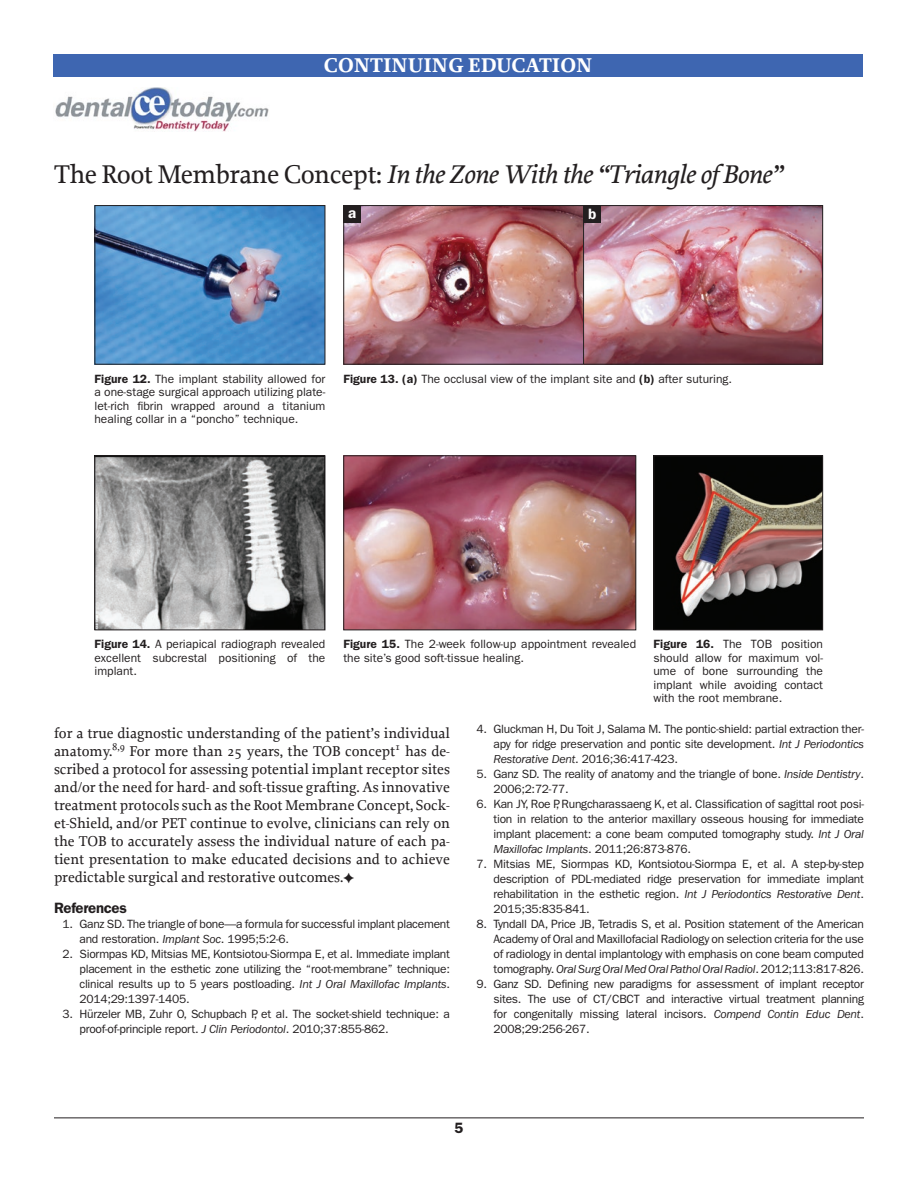
<style>
.page{position:relative;width:918px;height:1188px;background:#fff}
.page>*{position:absolute;margin:0;border:0;box-sizing:border-box;transform-origin:0 0}
.t1{font:italic 500 27px "Proforma";letter-spacing:-.02em;color:#231f20}
.t2{font:700 21px "Proforma";color:#fff}
.Body_Text{font:500 15px/18px "Proforma";letter-spacing:-.005em;color:#231f20;text-align:justify}
.Reference_Header{font:600 15px "Franklin Gothic";letter-spacing:-.02em;color:#231f20}
.t3{font:600 15px "Franklin Gothic";color:#fff}
.References_with_Tabs{font:12px/15px "Franklin Gothic";letter-spacing:-.02em;color:#231f20;text-align:justify}
.Legend{font:12px/13.5px "Franklin Gothic";color:#231f20;text-align:justify}
.s1{font-style:normal}
.s2{font-weight:600}
.s3{font-style:italic}
</style>
<div class="page">
<div style="left:53px;top:54px;width:810px;height:23px;background:#3e66b1"></div>
<hr style="left:54px;top:1118px;width:810px;height:1px;background:#231f20">
<img style="left:55px;top:88px;width:214px;height:43px">
<img style="left:96px;top:207px;width:227px;height:156px">
<div style="left:94px;top:205px;width:231px;height:160px;border:1px solid #231f20"></div>
<img style="left:345px;top:207px;width:238px;height:156px">
<div style="left:343px;top:205px;width:251px;height:160px;border:1px solid #231f20"></div>
<img style="left:585px;top:207px;width:236px;height:156px">
<div style="left:583px;top:205px;width:240px;height:160px;border:1px solid #231f20"></div>
<div style="left:343px;top:205px;width:18px;height:18px;background:#231f20"></div>
<div style="left:583px;top:205px;width:18px;height:18px;background:#231f20"></div>
<img style="left:96px;top:457px;width:227px;height:171px">
<div style="left:94px;top:455px;width:231px;height:175px;border:1px solid #231f20"></div>
<img style="left:345px;top:457px;width:289px;height:171px">
<div style="left:343px;top:455px;width:293px;height:175px;border:1px solid #231f20"></div>
<img style="left:655px;top:457px;width:166px;height:171px">
<div style="left:653px;top:455px;width:170px;height:175px;border:1px solid #231f20"></div>
<h2 class="t2" style="left:324px;top:52px;width:270px">CONTINUING EDUCATION</h2>
<p class="t1" style="left:54px;top:159px;width:730px"><span class="s1">The Root Membrane Concept:</span> In the Zone With the “Triangle of Bone”</p>
<p class="t3" style="left:348px;top:204px;width:10px">a</p>
<p class="t3" style="left:588px;top:205px;width:10px">b</p>
<p class="Legend" style="left:94px;top:372px;width:232px"><span class="s2">Figure 12.</span> The implant stability allowed for a one-stage surgical approach utilizing plate&shy;let-rich fibrin wrapped around a titanium healing collar in a “poncho” technique.</p>
<p class="Legend" style="left:343px;top:372px;width:390px"><span class="s2">Figure 13. (a)</span> The occlusal view of the implant site and <span class="s2">(b)</span> after suturing.</p>
<p class="Legend" style="left:94px;top:638px;width:232px"><span class="s2">Figure 14.</span> A periapical radiograph revealed excellent subcrestal positioning of the implant.</p>
<p class="Legend" style="left:343px;top:638px;width:294px"><span class="s2">Figure 15.</span> The 2-week follow-up appointment revealed the site’s good soft-tissue healing.</p>
<p class="Legend" style="left:653px;top:638px;width:171px"><span class="s2">Figure 16.</span> The TOB position should allow for maximum vol&shy;ume of bone surrounding the implant while avoiding contact with the root membrane.</p>
<p class="Body_Text" style="left:54px;top:724px;width:398px">for a true diagnostic understanding of the patient’s individual anatomy.<sup>8,9</sup> For more than 25 years, the TOB concept<sup>1</sup> has de&shy;scribed a protocol for assessing potential implant receptor sites and/or the need for hard- and soft-tissue grafting. As innovative treatment protocols such as the Root Membrane Concept, Sock&shy;et-Shield, and/or PET continue to evolve, clinicians can rely on the TOB to accurately assess the individual nature of each pa&shy;tient presentation to make educated decisions and to achieve predictable surgical and restorative outcomes.</p>
<p class="Reference_Header" style="left:54px;top:899px;width:74px">References</p>
<p class="References_with_Tabs" style="left:80px;top:916px;width:372px;text-indent:-17px">1. Ganz SD. The triangle of bone—a formula for successful implant placement and restoration. <span class="s3">Implant Soc</span>. 1995;5:2-6.</p>
<p class="References_with_Tabs" style="left:80px;top:946px;width:372px;text-indent:-17px">2. Siormpas KD, Mitsias ME, Kontsiotou-Siormpa E, et al. Immediate implant placement in the esthetic zone utilizing the “root-membrane” technique: clinical results up to 5 years postloading. <span class="s3">Int J Oral Maxillofac Implants</span>.<br>2014;29:1397-1405.</p>
<p class="References_with_Tabs" style="left:80px;top:1006px;width:372px;text-indent:-17px">3. Hürzeler MB, Zuhr O, Schupbach P, et al. The socket-shield technique: a proof-of-principle report. <span class="s3">J Clin Periodontol</span>. 2010;37:855-862.</p>
<p class="References_with_Tabs" style="left:494px;top:721px;width:372px;text-indent:-17px">4. Gluckman H, Du Toit J, Salama M. The pontic-shield: partial extraction ther&shy;apy for ridge preservation and pontic site development. <span class="s3">Int J Periodontics Restorative Dent</span>. 2016;36:417-423.</p>
<p class="References_with_Tabs" style="left:494px;top:766px;width:372px;text-indent:-17px">5. Ganz SD. The reality of anatomy and the triangle of bone. <span class="s3">Inside Dentistry</span>.<br>2006;2:72-77.</p>
<p class="References_with_Tabs" style="left:493px;top:796px;width:372px;text-indent:-17px">6. Kan JY, Roe P, Rungcharassaeng K, et al. Classification of sagittal root posi&shy;tion in relation to the anterior maxillary osseous housing for immediate implant placement: a cone beam computed tomography study. <span class="s3">Int J Oral Maxillofac Implants</span>. 2011;26:873-876.</p>
<p class="References_with_Tabs" style="left:493px;top:856px;width:372px;text-indent:-17px">7. Mitsias ME, Siormpas KD, Kontsiotou-Siormpa E, et al. A step-by-step description of PDL-mediated ridge preservation for immediate implant rehabilitation in the esthetic region. <span class="s3">Int J Periodontics Restorative Dent</span>.<br>2015;35:835-841.</p>
<p class="References_with_Tabs" style="left:493px;top:916px;width:372px;text-indent:-17px">8. Tyndall DA, Price JB, Tetradis S, et al. Position statement of the American Academy of Oral and Maxillofacial Radiology on selection criteria for the use of radiology in dental implantology with emphasis on cone beam computed tomography. <span class="s3">Oral Surg Oral Med Oral Pathol Oral Radiol</span>. 2012;113:817-826.</p>
<p class="References_with_Tabs" style="left:493px;top:976px;width:372px;text-indent:-17px">9. Ganz SD. Defining new paradigms for assessment of implant receptor sites. The use of CT/CBCT and interactive virtual treatment planning for congenitally missing lateral incisors. <span class="s3">Compend Contin Educ Dent</span>.<br>2008;29:256-267.</p>
<p class="Reference_Header" style="left:455px;top:1119px;width:10px">5</p>
</div>
